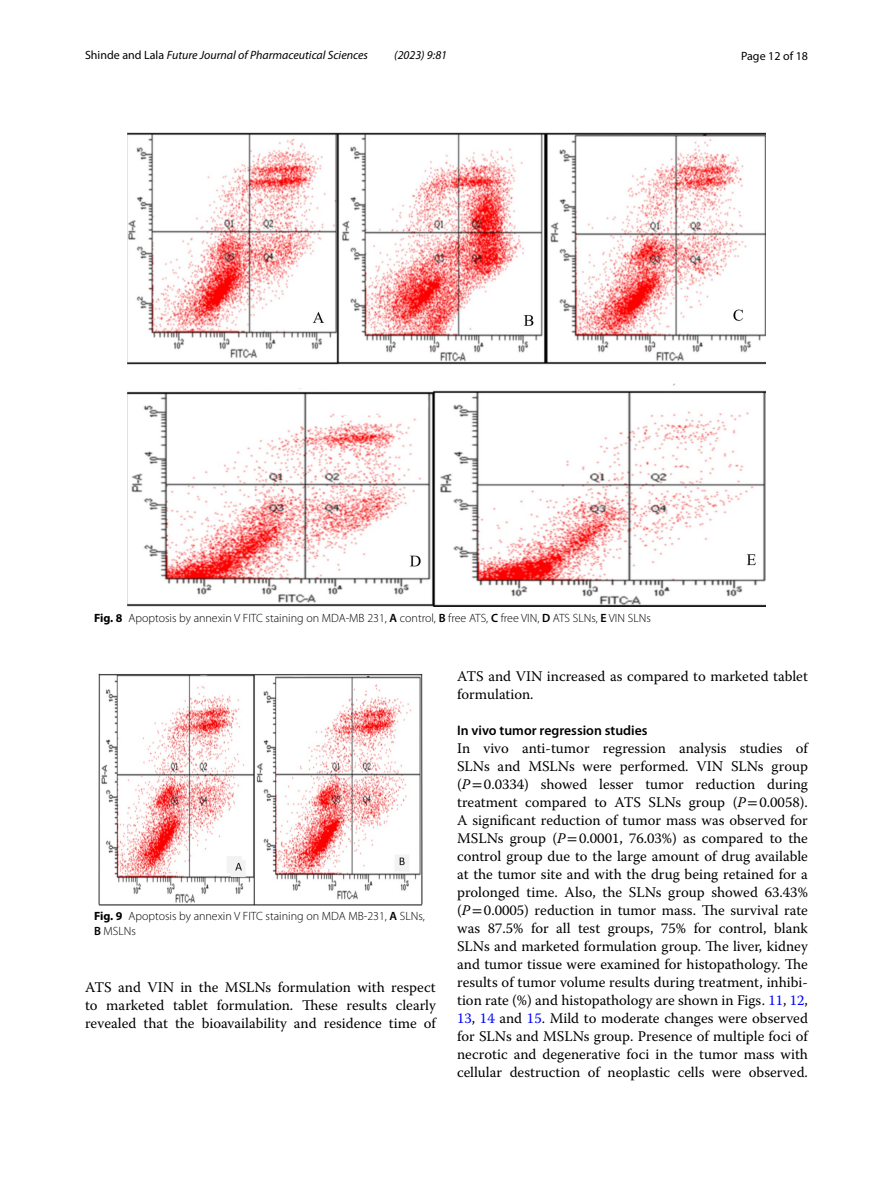
<style>
.page{position:relative;width:893px;height:1187px;background:#fff}
.page>*{position:absolute;margin:0;border:0;box-sizing:border-box;transform-origin:0 0}
.t1{font:14.7px/18px "Warnock Pro";color:#000;text-align:justify}
.t2{font:600 13.8px "Myriad Pro";color:#000}
.t3{font:300 12px/15px "Myriad Pro";color:#000}
.t4{font:italic 12px "Myriad Pro";color:#000}
.t5{font:12px "Myriad Pro";color:#000}
.s1{font-style:normal}
.s2{font-weight:700}
.s3{font-weight:600}
.s4{font-style:italic}
.s5{font-family:"STIX"}
.s6{color:#00f}
</style>
<div class="page">
<img style="left:127px;top:133px;width:639px;height:474px">
<img style="left:99px;top:673px;width:323px;height:232px">
<p class="t4" style="left:85px;top:48px;width:285px"><span class="s1">Shinde and Lala</span> Future Journal of Pharmaceutical Sciences</p>
<p class="t4" style="left:394px;top:48px;width:54px">(2023) 9:81</p>
<p class="t5" style="left:741px;top:48px;width:68px">Page 12 of 18</p>
<p class="t3" style="left:94px;top:610px;width:558px"><span class="s2">Fig. 8</span> Apoptosis by annexin V FITC staining on MDA-MB 231, <span class="s3">A</span> control, <span class="s3">B</span> free ATS, <span class="s3">C</span> free VIN, <span class="s3">D</span> ATS SLNs, <span class="s3">E</span> VIN SLNs</p>
<p class="t3" style="left:94px;top:908px;width:332px"><span class="s2">Fig. 9</span> Apoptosis by annexin V FITC staining on MDA MB-231, <span class="s3">A</span> SLNs,<br><span class="s3">B</span> MSLNs</p>
<p class="t1" style="left:85px;top:978px;width:352px">ATS and VIN in the MSLNs formulation with respect to marketed tablet formulation. These results clearly revealed that the bioavailability and residence time of</p>
<p class="t1" style="left:457px;top:667px;width:352px">ATS and VIN increased as compared to marketed tablet formulation.</p>
<p class="t2" style="left:457px;top:721px;width:192px">In vivo tumor regression studies</p>
<p class="t1" style="left:457px;top:739px;width:352px">In vivo anti-tumor regression analysis studies of SLNs and MSLNs were performed. VIN SLNs group (<span class="s4">P</span><span class="s5">=</span>0.0334) showed lesser tumor reduction during treatment compared to ATS SLNs group (<span class="s4">P</span><span class="s5">=</span>0.0058).<br>A significant reduction of tumor mass was observed for MSLNs group (<span class="s4">P</span><span class="s5">=</span>0.0001, 76.03%) as compared to the control group due to the large amount of drug available at the tumor site and with the drug being retained for a prolonged time. Also, the SLNs group showed 63.43% (<span class="s4">P</span><span class="s5">=</span>0.0005) reduction in tumor mass. The survival rate was 87.5% for all test groups, 75% for control, blank SLNs and marketed formulation group. The liver, kidney and tumor tissue were examined for histopathology. The results of tumor volume results during treatment, inhibi&shy;tion rate (%) and histopathology are shown in Figs. <span class="s6">11</span>, <span class="s6">12</span>, <span class="s6">13</span>, <span class="s6">14</span> and <span class="s6">15</span>. Mild to moderate changes were observed for SLNs and MSLNs group. Presence of multiple foci of necrotic and degenerative foci in the tumor mass with cellular destruction of neoplastic cells were observed.</p>
</div>
